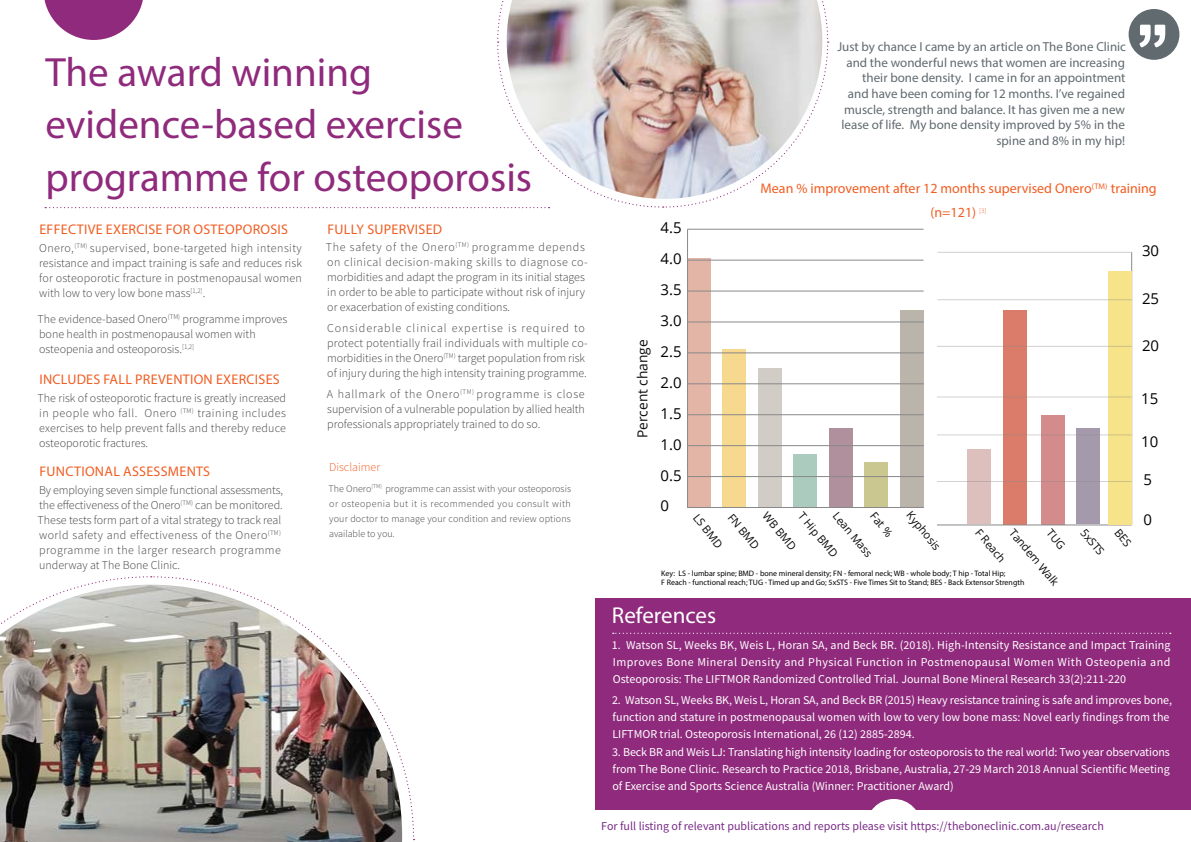
<style>
.page{position:relative;width:1191px;height:842px;background:#fff}
.page>*{position:absolute;margin:0;border:0;box-sizing:border-box;transform-origin:0 0}
.t1{font:41px/52.4px "Myriad Pro";color:#8f2a7c}
.t2{font:23px "Myriad Pro";color:#fff}
.t3{font:15px "Open Sans";color:#000}
.t4{font:14px "Myriad Pro";letter-spacing:.02em;color:#f15d22}
.t5{font:14px/23.5px "Myriad Pro";color:#f15d22;text-align:center}
.t6{font:13.7px "Open Sans";color:#0b0b0b}
.t7{font:13px/15.6px "Myriad Pro";color:#606a6f;text-align:right}
.t8{font:300 12px/15px "Source Sans Pro";color:#414042}
.t9{font:12px/17px "Source Sans Pro";color:#fff;text-align:justify}
.t10{font:12px "Source Sans Pro";color:#792b87}
.t11{font:300 12px "Source Sans Pro";color:#f15d22}
.t12{font:11.1px "Open Sans";color:#0b0b0b}
.t13{font:300 10px/15px "Source Sans Pro";letter-spacing:.015em;color:#414042;text-align:justify}
.t14{font:7.9px/9.5px "Myriad Pro";color:#000}
.s1{font-family:"Myriad Pro";font-size:13px;color:#fff}
</style>
<div class="page">
<div style="left:595px;top:598px;width:596px;height:212px;background:#8f2a7c"></div>
<svg style="left:872px;top:799px;width:44px;height:11px"></svg>
<img style="left:0;top:576px;width:415px;height:266px">
<div style="left:687px;top:259px;width:23px;height:248px;background:#e3b5a7"></div>
<div style="left:723px;top:349px;width:23px;height:158px;background:#f6d88e"></div>
<div style="left:758px;top:369px;width:23px;height:139px;background:#d1ccc5"></div>
<div style="left:794px;top:455px;width:23px;height:53px;background:#abcbbe"></div>
<div style="left:829px;top:428px;width:23px;height:79px;background:#b0909d"></div>
<div style="left:865px;top:463px;width:23px;height:44px;background:#cbc790"></div>
<div style="left:900px;top:310px;width:23px;height:197px;background:#bab4aa"></div>
<div style="left:967px;top:450px;width:24px;height:74px;background:#ddbfbe"></div>
<div style="left:1003px;top:310px;width:23px;height:214px;background:#db7c6a"></div>
<div style="left:1041px;top:415px;width:23px;height:109px;background:#d38b8c"></div>
<div style="left:1076px;top:428px;width:23px;height:96px;background:#a49aab"></div>
<hr style="left:687px;top:507px;width:236px;height:1px;background:#898989">
<hr style="left:687px;top:476px;width:236px;height:1px;background:#898989">
<hr style="left:687px;top:445px;width:236px;height:1px;background:#898989">
<hr style="left:687px;top:414px;width:236px;height:1px;background:#898989">
<hr style="left:687px;top:383px;width:236px;height:1px;background:#898989">
<hr style="left:687px;top:352px;width:236px;height:1px;background:#898989">
<hr style="left:687px;top:322px;width:236px;height:1px;background:#898989">
<hr style="left:687px;top:291px;width:236px;height:1px;background:#898989">
<hr style="left:687px;top:260px;width:236px;height:1px;background:#898989">
<hr style="left:687px;top:229px;width:236px;height:1px;background:#898989">
<hr style="left:687px;top:229px;width:1px;height:279px;background:#898989">
<hr style="left:1131px;top:252px;width:1px;height:273px;background:#898989">
<hr style="left:937px;top:525px;width:194px;height:1px;background:#898989">
<div style="left:1108px;top:271px;width:23px;height:253px;background:#f7e48a"></div>
<hr style="left:937px;top:481px;width:194px;height:1px;background:#898989">
<hr style="left:937px;top:434px;width:194px;height:1px;background:#898989">
<hr style="left:937px;top:397px;width:194px;height:1px;background:#898989">
<hr style="left:937px;top:346px;width:194px;height:1px;background:#898989">
<hr style="left:937px;top:299px;width:195px;height:1px;background:#898989">
<hr style="left:937px;top:252px;width:195px;height:1px;background:#898989">
<svg style="left:44px;top:0;width:785px;height:208px"></svg>
<svg style="left:613px;top:633px;width:557px;height:1px"></svg>
<div style="left:1128px;top:9px;width:51px;height:51px;background:#606a6f;border-radius:50%"></div>
<svg style="left:1139px;top:25px;width:26px;height:23px"></svg>
<h1 class="t1" style="left:45px;top:45px;width:488px">The award winning evidence-based exercise programme for osteoporosis</h1>
<p class="t4" style="left:39px;top:221px;width:250px">EFFECTIVE EXERCISE FOR OSTEOPOROSIS</p>
<p class="t8" style="left:39px;top:240px;width:264px;text-align:justify">Onero,<sup>(TM)</sup> supervised, bone-targeted high intensity resistance and impact training is safe and reduces risk for osteoporotic fracture in postmenopausal women with low to very low bone mass<sup>[1,2]</sup>.</p>
<p class="t8" style="left:38px;top:312px;width:251px">The evidence-based Onero<sup>(TM)</sup> programme improves bone health in postmenopausal women with osteopenia and osteoporosis.<sup>[1,2]</sup></p>
<p class="t4" style="left:327px;top:220px;width:116px">FULLY SUPERVISED</p>
<p class="t8" style="left:326px;top:240px;width:263px">The safety of the Onero<sup>(TM)</sup> programme depends on clinical decision-making skills to diagnose co&shy;morbidities and adapt the program in its initial stages in order to be able to participate without risk of injury or exacerbation of existing conditions.</p>
<p class="t8" style="left:327px;top:321px;width:262px">Considerable clinical expertise is required to protect potentially frail individuals with multiple co&shy;morbidities in the Onero<sup>(TM)</sup> target population from risk of injury during the high intensity training programme.</p>
<p class="t8" style="left:327px;top:386px;width:259px;text-align:justify">A hallmark of the Onero<sup>(TM)</sup> programme is close supervision of a vulnerable population by allied health professionals appropriately trained to do so.</p>
<p class="t4" style="left:39px;top:370px;width:242px">INCLUDES FALL PREVENTION EXERCISES</p>
<p class="t8" style="left:38px;top:390px;width:250px;text-align:justify">The risk of osteoporotic fracture is greatly increased in people who fall. Onero <sup>(TM)</sup> training includes exercises to help prevent falls and thereby reduce osteoporotic fractures.</p>
<p class="t4" style="left:39px;top:463px;width:172px">FUNCTIONAL ASSESSMENTS</p>
<p class="t8" style="left:38px;top:483px;width:247px">By employing seven simple functional assessments, the effectiveness of the Onero<sup>(TM)</sup> can be monitored.<br>These tests form part of a vital strategy to track real world safety and effectiveness of the Onero<sup>(TM) </sup>programme in the larger research programme underway at The Bone Clinic.</p>
<p class="t11" style="left:329px;top:459px;width:53px">Disclaimer</p>
<p class="t13" style="left:328px;top:481px;width:244px">The Onero<sup>(TM)</sup> programme can assist with your osteoporosis or osteopenia but it is recommended you consult with your doctor to manage your condition and review options available to you.</p>
<p class="t7" style="left:837px;top:39px;width:290px">Just by chance I came by an article on The Bone Clinic and the wonderful news that women are increasing their bone density. I came in for an appointment<br>and have been coming for 12 months. I’ve regained muscle, strength and balance. It has given me a new lease of life. My bone density improved by 5% in the spine and 8% in my hip!</p>
<p class="t6" style="left:633px;top:438px;width:100px;rotate:-90deg">Percent change</p>
<p class="t3" style="left:660px;top:217px;width:23px">4.5</p>
<p class="t3" style="left:660px;top:248px;width:23px">4.0</p>
<p class="t3" style="left:660px;top:279px;width:23px">3.5</p>
<p class="t3" style="left:660px;top:310px;width:23px">3.0</p>
<p class="t3" style="left:660px;top:341px;width:23px">2.5</p>
<p class="t3" style="left:660px;top:372px;width:23px">2.0</p>
<p class="t3" style="left:660px;top:403px;width:23px">1.5</p>
<p class="t3" style="left:660px;top:434px;width:23px">1.0</p>
<p class="t3" style="left:660px;top:465px;width:23px">0.5</p>
<p class="t5" style="left:760px;top:177px;width:397px">Mean % improvement after 12 months supervised Onero<sup>(TM)</sup> training (n=121) <sup>[3]</sup></p>
<p class="t3" style="left:1142px;top:241px;width:19px">30</p>
<p class="t3" style="left:1142px;top:288px;width:19px">25</p>
<p class="t3" style="left:1142px;top:335px;width:19px">20</p>
<p class="t3" style="left:1141px;top:388px;width:19px">15</p>
<p class="t3" style="left:1141px;top:431px;width:19px">10</p>
<p class="t3" style="left:1143px;top:470px;width:10px">5</p>
<p class="t3" style="left:660px;top:496px;width:10px">0</p>
<p class="t12" style="left:841px;top:509px;width:56px;rotate:50deg">Lean Mass</p>
<p class="t12" style="left:878px;top:509px;width:29px;rotate:50deg">Fat %</p>
<p class="t12" style="left:914px;top:508px;width:47px;rotate:50deg">Kyphosis</p>
<p class="t3" style="left:1143px;top:509px;width:10px">0</p>
<p class="t12" style="left:770px;top:509px;width:47px;rotate:50deg">WB BMD</p>
<p class="t12" style="left:806px;top:509px;width:56px;rotate:50deg">T Hip BMD</p>
<p class="t12" style="left:701px;top:510px;width:41px;rotate:52deg">LS BMD</p>
<p class="t12" style="left:736px;top:510px;width:44px;rotate:50deg">FN BMD</p>
<p class="t12" style="left:983px;top:525px;width:41px;rotate:50deg">F Reach</p>
<p class="t12" style="left:1017px;top:525px;width:72px;rotate:50deg">Tandem Walk</p>
<p class="t12" style="left:1088px;top:525px;width:32px;rotate:50deg">5xSTS</p>
<p class="t14" style="left:661px;top:568px;width:365px">Key: LS - lumbar spine; BMD - bone mineral density; FN - femoral neck; WB - whole body; T hip - Total Hip;<br>F Reach - functional reach; TUG - Timed up and Go; 5xSTS - Five Times Sit to Stand; BES - Back Extensor Strength</p>
<h2 class="t2" style="left:612px;top:601px;width:106px">References</h2>
<p class="t9" style="left:612px;top:637px;width:560px">1. Watson SL, Weeks BK, Weis L, Horan SA, and Beck BR. (2018). High-Intensity Resistance and Impact Training Improves Bone Mineral Density and Physical Function in Postmenopausal Women With Osteopenia and Osteoporosis: The LIFTMOR Randomized Controlled Trial. Journal Bone Mineral Research 33(2):211-220</p>
<p class="t9" style="left:612px;top:691px;width:561px;text-align:left">2. Watson SL, Weeks BK, Weis L, Horan SA, and Beck BR (2015) Heavy resistance training is safe and improves bone, function and stature in postmenopausal women with low to very low bone mass: Novel early findings from the<br>LIFTMOR trial. Osteoporosis International, 26 (12) 2885-2894.</p>
<p class="t9" style="left:612px;top:743px;width:559px">3. Beck BR and Weis LJ: Translating high intensity loading for osteoporosis to the real world: Two year observations from The Bone Clinic. Research to Practice 2018, Brisbane, Australia, 27-29 March 2018 Annual Scientific Meeting of Exercise and Sports Science Australia (Winner: Practitioner Award)</p>
<p class="t10" style="left:593px;top:818px;width:512px"><span class="s1">å</span> For full listing of relevant publications and reports please visit https://theboneclinic.com.au/research</p>
</div>
